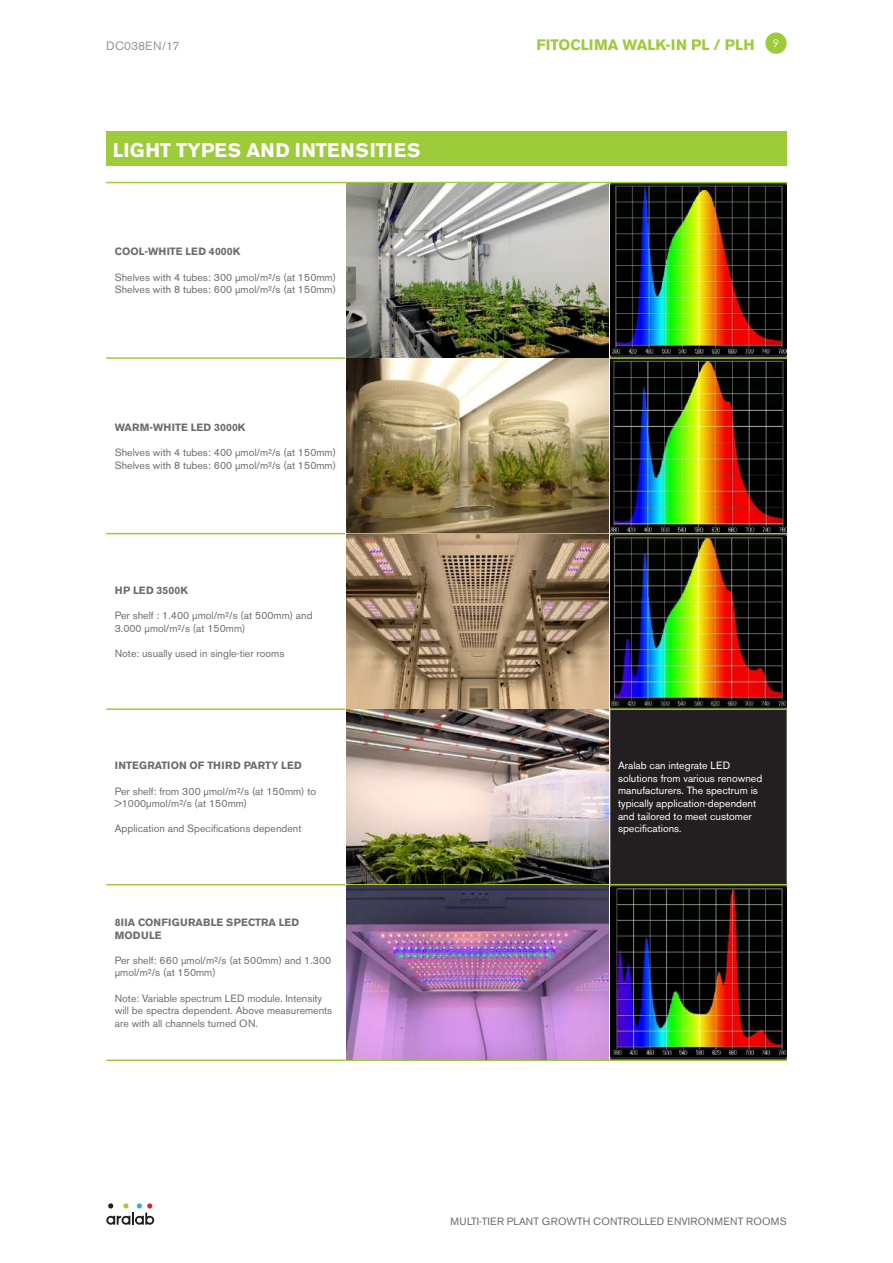
<style>
.page{position:relative;width:893px;height:1263px;background:#fff}
.page>*{position:absolute;margin:0;border:0;box-sizing:border-box;transform-origin:0 0}
.t1{font:700 19.5px "Akzidenz Grotesk BE";letter-spacing:.01em;color:#fff}
.t2{font:700 15px "Akzidenz Grotesk BE";color:#9ecb3a}
.t3{font:12px "Akzidenz Grotesk BE";color:#939598}
.t4{font:10.5px/12.6px "Akzidenz Grotesk BE";color:#6c6d70}
.t5{font:10.5px/12.6px "Akzidenz Grotesk BE";color:#fff}
.t6{font:700 10.5px/12.6px "Akzidenz Grotesk BE";color:#6c6d70}
.t7{font:10.5px "Akzidenz Grotesk BE";letter-spacing:.02em;color:#6c6d70}
</style>
<div class="page">
<svg style="left:106px;top:1203px;width:48px;height:22px"></svg>
<div style="left:765px;top:33px;width:22px;height:21px;background:#9ecb3a;border-radius:50%"></div>
<div style="left:106px;top:132px;width:681px;height:34px;background:#9ecb3a"></div>
<div style="left:610px;top:183px;width:177px;height:876px;background:#231f20"></div>
<hr style="left:106px;top:182px;width:240px;height:1px;background:#9ecb3a">
<hr style="left:346px;top:182px;width:263px;height:1px;background:#9ecb3a">
<hr style="left:609px;top:182px;width:178px;height:1px;background:#9ecb3a">
<hr style="left:106px;top:357px;width:239px;height:2px;background:#9ecb3a">
<hr style="left:347px;top:357px;width:262px;height:2px;background:#9ecb3a">
<hr style="left:610px;top:357px;width:177px;height:2px;background:#9ecb3a">
<hr style="left:106px;top:533px;width:239px;height:1px;background:#9ecb3a">
<hr style="left:347px;top:533px;width:262px;height:1px;background:#9ecb3a">
<hr style="left:610px;top:533px;width:177px;height:1px;background:#9ecb3a">
<hr style="left:106px;top:708px;width:239px;height:2px;background:#9ecb3a">
<hr style="left:347px;top:708px;width:262px;height:2px;background:#9ecb3a">
<hr style="left:610px;top:708px;width:177px;height:2px;background:#9ecb3a">
<hr style="left:106px;top:884px;width:239px;height:1px;background:#9ecb3a">
<hr style="left:610px;top:884px;width:177px;height:1px;background:#9ecb3a">
<hr style="left:106px;top:1059px;width:240px;height:2px;background:#9ecb3a">
<hr style="left:346px;top:1059px;width:263px;height:2px;background:#9ecb3a">
<hr style="left:609px;top:1059px;width:178px;height:2px;background:#9ecb3a">
<img style="left:347px;top:183px;width:262px;height:174px">
<img style="left:610px;top:186px;width:177px;height:169px">
<img style="left:347px;top:359px;width:440px;height:174px">
<img style="left:347px;top:534px;width:262px;height:174px">
<img style="left:610px;top:536px;width:177px;height:171px">
<img style="left:347px;top:710px;width:262px;height:349px">
<img style="left:610px;top:888px;width:177px;height:169px">
<p class="t3" style="left:106px;top:39px;width:75px">DC038EN/17</p>
<h2 class="t2" style="left:536px;top:36px;width:244px">FITOCLIMA WALK-IN PL / PLH <sup>9</sup></h2>
<h1 class="t1" style="left:113px;top:139px;width:309px">LIGHT TYPES AND INTENSITIES</h1>
<p class="t6" style="left:115px;top:245px;width:127px">COOL-WHITE LED 4000K</p>
<p class="t4" style="left:115px;top:271px;width:223px">Shelves with 4 tubes: 300 μmol/m²/s (at 150mm)<br>Shelves with 8 tubes: 600 μmol/m²/s (at 150mm)</p>
<p class="t6" style="left:115px;top:421px;width:132px">WARM-WHITE LED 3000K</p>
<p class="t4" style="left:115px;top:446px;width:223px">Shelves with 4 tubes: 400 μmol/m²/s (at 150mm)<br>Shelves with 8 tubes: 600 μmol/m²/s (at 150mm)</p>
<p class="t6" style="left:115px;top:584px;width:75px">HP LED 3500K</p>
<p class="t4" style="left:115px;top:609px;width:199px">Per shelf : 1.400 μmol/m²/s (at 500mm) and<br>3.000 μmol/m²/s (at 150mm)</p>
<p class="t4" style="left:115px;top:647px;width:171px">Note: usually used in single-tier rooms</p>
<p class="t6" style="left:115px;top:759px;width:189px">INTEGRATION OF THIRD PARTY LED</p>
<p class="t4" style="left:115px;top:785px;width:203px">Per shelf: from 300 μmol/m²/s (at 150mm) to &gt;1000μmol/m²/s (at 150mm)</p>
<p class="t4" style="left:115px;top:822px;width:188px">Application and Specifications dependent</p>
<p class="t6" style="left:115px;top:916px;width:186px">8IIA CONFIGURABLE SPECTRA LED<br>MODULE</p>
<p class="t4" style="left:115px;top:954px;width:218px">Per shelf: 660 μmol/m²/s (at 500mm) and 1.300 μmol/m²/s (at 150mm)</p>
<p class="t4" style="left:115px;top:992px;width:219px">Note: Variable spectrum LED module. Intensity will be spectra dependent. Above measurements are with all channels turned ON.</p>
<p class="t5" style="left:618px;top:759px;width:146px">Aralab can integrate LED solutions from various renowned manufacturers. The spectrum is typically application-dependent and tailored to meet customer specifications.</p>
<p class="t7" style="left:450px;top:1215px;width:338px">MULTI-TIER PLANT GROWTH CONTROLLED ENVIRONMENT ROOMS</p>
</div>
